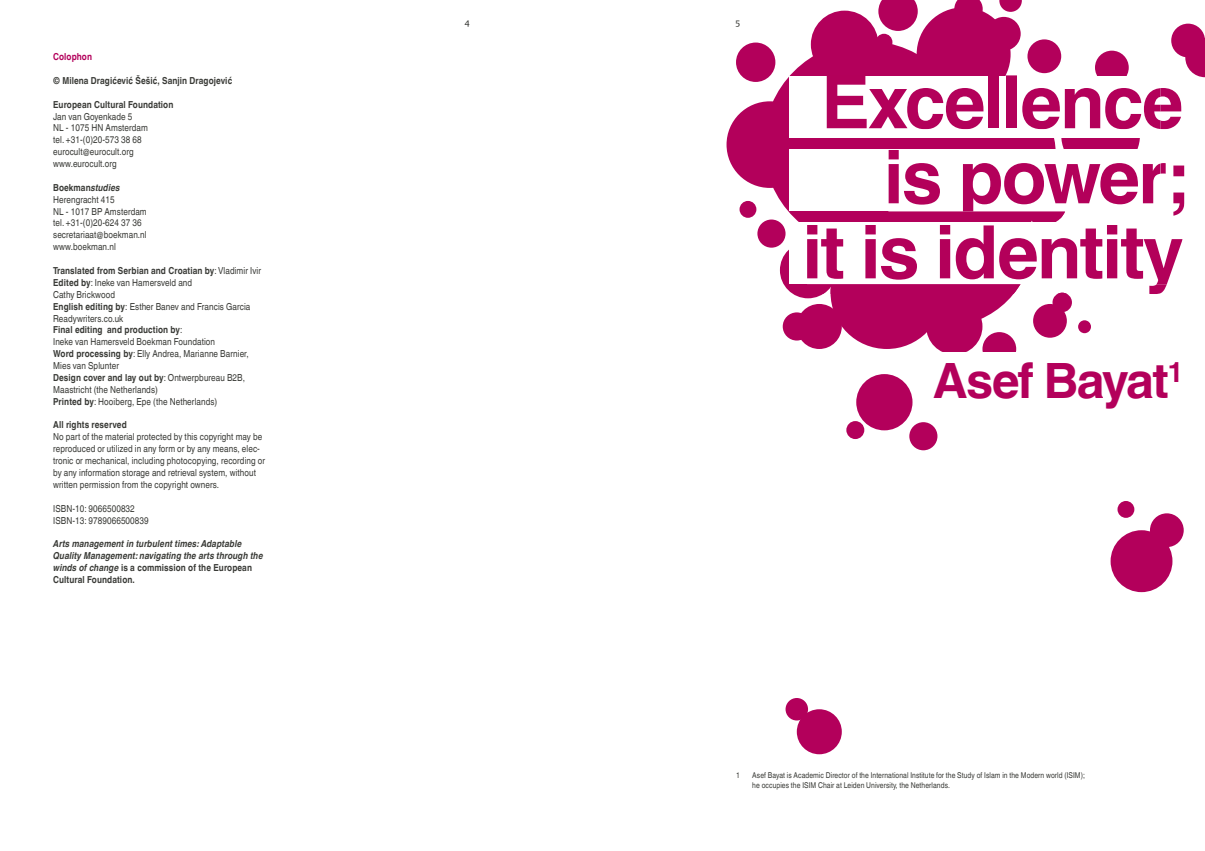
<style>
.page{position:relative;width:1205px;height:851px;background:#fff}
.page>*{position:absolute;margin:0;border:0;box-sizing:border-box;transform-origin:0 0}
.t1{font:700 73.62px/75px "Helvetica Linotype";letter-spacing:-.03em;color:#b3005b;text-align:right}
.t2{font:700 48.62px "Helvetica Linotype";letter-spacing:-.03em;color:#b3005b}
.t3{font:9.62px/11.9px "Helvetica Linotype";letter-spacing:.01em;color:#393a36;scale:.85 1}
.t4{font:italic 700 9.62px/11.9px "Helvetica Linotype";letter-spacing:.01em;color:#393a36;scale:.85 1}
.t5{font:700 9.62px "Helvetica Linotype";letter-spacing:.01em;color:#393a36;scale:.85 1}
.t6{font:700 9.62px "Helvetica Linotype";letter-spacing:.01em;color:#b3005b;scale:.85 1}
.t7{font:8.75px "DTL Argo ST";color:#393a36}
.t8{font:8px/10.6px "Helvetica Linotype";letter-spacing:.01em;color:#393a36;scale:.85 1}
.s1{font-weight:700}
.s2{font-weight:700;font-style:italic}
.s3{font-style:normal}
</style>
<div class="page">
<div style="left:932px;top:90px;width:123px;height:124px;background:#b3005b;border-radius:50%"></div>
<div style="left:856px;top:374px;width:56px;height:56px;background:#b3005b;border-radius:50%"></div>
<div style="left:797px;top:304px;width:45px;height:45px;background:#b3005b;border-radius:50%"></div>
<div style="left:726px;top:101px;width:87px;height:87px;background:#b3005b;border-radius:50%"></div>
<div style="left:763px;top:41px;width:207px;height:206px;background:#b3005b;border-radius:50%"></div>
<div style="left:916px;top:7px;width:94px;height:94px;background:#b3005b;border-radius:50%"></div>
<div style="left:811px;top:11px;width:67px;height:67px;background:#b3005b;border-radius:50%"></div>
<div style="left:830px;top:236px;width:113px;height:113px;background:#b3005b;border-radius:50%"></div>
<div style="left:780px;top:242px;width:56px;height:56px;background:#b3005b;border-radius:50%"></div>
<div style="left:858px;top:151px;width:175px;height:175px;background:#b3005b;border-radius:50%"></div>
<div style="left:1022px;top:180px;width:45px;height:45px;background:#b3005b;border-radius:50%"></div>
<div style="left:1061px;top:96px;width:79px;height:78px;background:#b3005b;border-radius:50%"></div>
<div style="left:1027px;top:39px;width:34px;height:34px;background:#b3005b;border-radius:50%"></div>
<div style="left:1052px;top:292px;width:20px;height:20px;background:#b3005b;border-radius:50%"></div>
<svg style="left:878px;top:0;width:40px;height:31px"></svg>
<div style="left:736px;top:43px;width:39px;height:39px;background:#b3005b;border-radius:50%"></div>
<div style="left:926px;top:298px;width:56px;height:56px;background:#b3005b;border-radius:50%"></div>
<div style="left:982px;top:332px;width:34px;height:34px;background:#b3005b;border-radius:50%"></div>
<div style="left:1095px;top:51px;width:33px;height:33px;background:#b3005b;border-radius:50%"></div>
<div style="left:1171px;top:24px;width:34px;height:33px;background:#b3005b;border-radius:50%"></div>
<div style="left:846px;top:421px;width:18px;height:18px;background:#b3005b;border-radius:50%"></div>
<div style="left:789px;top:76px;width:371px;height:62px;background:#fff"></div>
<div style="left:789px;top:149px;width:371px;height:62px;background:#fff"></div>
<div style="left:789px;top:222px;width:401px;height:62px;background:#fff"></div>
<div style="left:1033px;top:304px;width:34px;height:33px;background:#b3005b;border-radius:50%"></div>
<div style="left:1078px;top:320px;width:13px;height:13px;background:#b3005b;border-radius:50%"></div>
<div style="left:875px;top:34px;width:17px;height:17px;background:#b3005b;border-radius:50%"></div>
<div style="left:987px;top:17px;width:33px;height:34px;background:#b3005b;border-radius:50%"></div>
<svg style="left:954px;top:0;width:28px;height:11px"></svg>
<svg style="left:999px;top:0;width:23px;height:12px"></svg>
<div style="left:757px;top:219px;width:28px;height:28px;background:#b3005b;border-radius:50%"></div>
<div style="left:783px;top:312px;width:28px;height:28px;background:#b3005b;border-radius:50%"></div>
<div style="left:909px;top:422px;width:28px;height:28px;background:#b3005b;border-radius:50%"></div>
<div style="left:739px;top:201px;width:17px;height:17px;background:#b3005b;border-radius:50%"></div>
<div style="left:1110px;top:530px;width:62px;height:62px;background:#b3005b;border-radius:50%"></div>
<div style="left:1150px;top:513px;width:33px;height:34px;background:#b3005b;border-radius:50%"></div>
<div style="left:1117px;top:501px;width:17px;height:16px;background:#b3005b;border-radius:50%"></div>
<div style="left:797px;top:709px;width:45px;height:45px;background:#b3005b;border-radius:50%"></div>
<div style="left:785px;top:697px;width:23px;height:23px;background:#b3005b;border-radius:50%"></div>
<svg style="left:1185px;top:44px;width:20px;height:33px"></svg>
<div style="left:919px;top:352px;width:275px;height:61px;background:#fff"></div>
<svg style="left:888px;top:211px;width:177px;height:7px"></svg>
<svg style="left:807px;top:284px;width:260px;height:10px"></svg>
<p class="t6" style="left:53px;top:51px;width:47px">Colophon</p>
<p class="t5" style="left:53px;top:75px;width:212px">© Milena Dragićević Šešić, Sanjin Dragojević</p>
<p class="t5" style="left:53px;top:99px;width:143px">European Cultural Foundation</p>
<p class="t3" style="left:53px;top:110px;width:113px">Jan van Goyenkade 5<br>NL - 1075 HN Amsterdam tel. +31-(0)20-573 38 68 eurocult@eurocult.org www.eurocult.org</p>
<p class="t3" style="left:53px;top:181px;width:112px"><span class="s1">Boekman</span><span class="s2">studies<br></span>Herengracht 415<br>NL - 1017 BP Amsterdam tel. +31-(0)20-624 37 36 secretariaat@boekman.nl www.boekman.nl</p>
<p class="t3" style="left:53px;top:265px;width:246px"><span class="s1">Translated from Serbian and Croatian by</span>: Vladimir Ivir <span class="s1">Edited by</span>: Ineke van Hamersveld and<br>Cathy Brickwood<br><span class="s1">English editing by</span>: Esther Banev and Francis Garcia Readywriters.co.uk<br><span class="s1">Final editing and production by</span>:<br>Ineke van Hamersveld Boekman Foundation<br><span class="s1">Word processing by</span>: Elly Andrea, Marianne Barnier, Mies van Splunter<br><span class="s1">Design cover and lay out by</span>: Ontwerpbureau B2B, Maastricht (the Netherlands)<br><span class="s1">Printed by</span>: Hooiberg, Epe (the Netherlands)</p>
<p class="t5" style="left:53px;top:419px;width:88px">All rights reserved</p>
<p class="t3" style="left:53px;top:431px;width:251px">No part of the material protected by this copyright may be reproduced or utilized in any form or by any means, elec&shy;tronic or mechanical, including photocopying, recording or by any information storage and retrieval system, without written permission from the copyright owners.</p>
<p class="t3" style="left:53px;top:502px;width:114px">ISBN-10: 9066500832<br>ISBN-13: 9789066500839</p>
<p class="t4" style="left:53px;top:538px;width:248px">Arts management in turbulent times: Adaptable Quality Management: navigating the arts through the winds of change <span class="s3">is a commission of the European Cultural Foundation.</span></p>
<p class="t7" style="left:465px;top:16px;width:6px">4</p>
<p class="t7" style="left:735px;top:16px;width:6px">5</p>
<h1 class="t1" style="left:802px;top:65px;width:387px">Excellence is power;<br>it is identity</h1>
<h2 class="t2" style="left:933px;top:353px;width:252px">Asef Bayat<sup>1</sup></h2>
<p class="t8" style="left:736px;top:769px;width:6px">1</p>
<p class="t8" style="left:752px;top:769px;width:393px">Asef Bayat is Academic Director of the International Institute for the Study of Islam in the Modern world (ISIM); he occupies the ISIM Chair at Leiden University, the Netherlands.</p>
</div>
